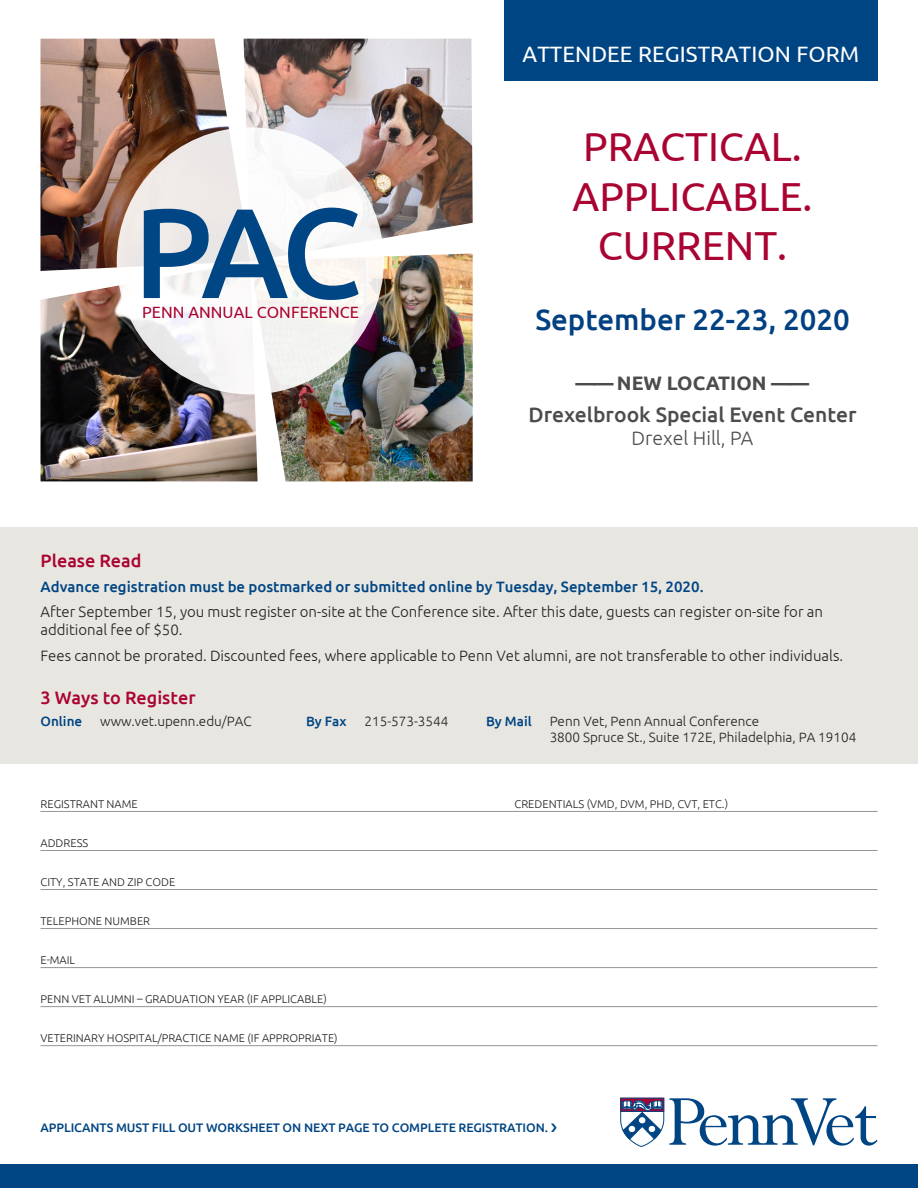
<style>
.page{position:relative;width:918px;height:1188px;background:#fff}
.page>*{position:absolute;margin:0;border:0;box-sizing:border-box;transform-origin:0 0}
.t1{font:500 127.5px "Ubuntu";color:#004684}
.t2{font:40.5px/49.5px "Ubuntu";color:#a90332;text-align:center}
.t3{font:500 29.4px "Ubuntu";color:#014181}
.t4{font:22.2px "Ubuntu";color:#fff}
.t5{font:500 21px "Ubuntu";color:#4b4c4d}
.t6{font:700 19.5px "Ubuntu";color:#4b4c4d}
.t7{font:300 19.5px "Ubuntu";color:#4b4c4d}
.text_Frutiger_light{font:500 18px "Ubuntu";color:#a90332}
.t8{font:16.35px "Ubuntu";color:#a90332}
.text_Frutiger_bold_8{font:300 15px/18px "Ubuntu";color:#231f20}
.text_Frutiger_bold_8-2{font:500 15px "Ubuntu";color:#004583}
.text_Frutiger_bold_8-3{font:300 13.5px/15.8px "Ubuntu";color:#231f20}
.text_Frutiger_bold_8-4{font:500 13.5px "Ubuntu";color:#004583}
.text_Frutiger_light-2{font:500 12.3px "Ubuntu";letter-spacing:-.005em;color:#004583}
.text_Frutiger_light-3{font:300 11.25px "Ubuntu";color:#231f20}
.text_Frutiger_light-4{font:300 11.25px "Ubuntu";color:#231f20}
</style>
<div class="page">
<hr style="left:40px;top:811px;width:838px;height:1px;background:#939598">
<hr style="left:40px;top:850px;width:838px;height:1px;background:#939598">
<hr style="left:40px;top:889px;width:838px;height:1px;background:#939598">
<hr style="left:40px;top:928px;width:838px;height:1px;background:#939598">
<hr style="left:40px;top:967px;width:838px;height:1px;background:#939598">
<hr style="left:40px;top:1006px;width:838px;height:1px;background:#939598">
<hr style="left:40px;top:1045px;width:838px;height:1px;background:#939598">
<svg style="left:620px;top:1097px;width:258px;height:50px"></svg>
<div style="left:0;top:527px;width:918px;height:237px;background:#e8e6e1"></div>
<div style="left:0;top:1164px;width:918px;height:24px;background:#004583"></div>
<div style="left:504px;top:0;width:374px;height:81px;background:#004583"></div>
<img style="left:40px;top:285px;width:210px;height:196px">
<img style="left:250px;top:261px;width:223px;height:220px">
<img style="left:250px;top:39px;width:223px;height:222px">
<img style="left:40px;top:39px;width:210px;height:232px">
<div style="left:117px;top:127px;width:267px;height:267px;background:linear-gradient(to bottom,#f5f2f1,#f6f5f4);border-radius:50%"></div>
<p class="t1" style="left:133px;top:172px;width:230px">PAC</p>
<p class="t8" style="left:142px;top:302px;width:218px">PENN ANNUAL CONFERENCE</p>
<p class="t4" style="left:523px;top:41px;width:338px">ATTENDEE REGISTRATION FORM</p>
<p class="t2" style="left:572px;top:121px;width:242px">PRACTICAL.<br>APPLICABLE.<br>CURRENT.</p>
<p class="t3" style="left:535px;top:301px;width:316px">September 22-23, 2020</p>
<p class="t6" style="left:576px;top:371px;width:235px">—— NEW LOCATION ——</p>
<p class="t5" style="left:528px;top:401px;width:330px">Drexelbrook Special Event Center</p>
<p class="t7" style="left:632px;top:427px;width:123px">Drexel Hill, PA</p>
<p class="text_Frutiger_light" style="left:40px;top:549px;width:103px">Please Read</p>
<p class="text_Frutiger_bold_8-2" style="left:40px;top:577px;width:665px">Advance registration must be postmarked or submitted online by Tuesday, September 15, 2020.</p>
<p class="text_Frutiger_bold_8" style="left:40px;top:602px;width:784px">After September 15, you must register on-site at the Conference site. After this date, guests can register on-site for an additional fee of $50.</p>
<p class="text_Frutiger_bold_8" style="left:40px;top:646px;width:804px">Fees cannot be prorated. Discounted fees, where applicable to Penn Vet alumni, are not transferable to other individuals.</p>
<p class="text_Frutiger_light" style="left:40px;top:686px;width:157px">3 Ways to Register</p>
<p class="text_Frutiger_bold_8-4" style="left:40px;top:713px;width:43px">Online</p>
<p class="text_Frutiger_bold_8-3" style="left:100px;top:713px;width:153px">www.vet.upenn.edu/PAC</p>
<p class="text_Frutiger_bold_8-4" style="left:306px;top:713px;width:42px">By Fax</p>
<p class="text_Frutiger_bold_8-3" style="left:365px;top:713px;width:85px">215-573-3544</p>
<p class="text_Frutiger_bold_8-4" style="left:486px;top:713px;width:47px">By Mail</p>
<p class="text_Frutiger_bold_8-3" style="left:550px;top:713px;width:308px">Penn Vet, Penn Annual Conference<br>3800 Spruce St., Suite 172E, Philadelphia, PA 19104</p>
<p class="text_Frutiger_light-3" style="left:40px;top:797px;width:99px">REGISTRANT NAME</p>
<p class="text_Frutiger_light-3" style="left:514px;top:797px;width:215px">CREDENTIALS (VMD, DVM, PHD, CVT, ETC.)</p>
<p class="text_Frutiger_light-3" style="left:40px;top:836px;width:49px">ADDRESS</p>
<p class="text_Frutiger_light-3" style="left:40px;top:875px;width:136px">CITY, STATE AND ZIP CODE</p>
<p class="text_Frutiger_light-4" style="left:40px;top:914px;width:111px">TELEPHONE NUMBER</p>
<p class="text_Frutiger_light-3" style="left:40px;top:953px;width:36px">E-MAIL</p>
<p class="text_Frutiger_light-3" style="left:40px;top:992px;width:288px">PENN VET ALUMNI – GRADUATION YEAR (IF APPLICABLE)</p>
<p class="text_Frutiger_light-4" style="left:40px;top:1031px;width:299px">VETERINARY HOSPITAL/PRACTICE NAME (IF APPROPRIATE)</p>
<p class="text_Frutiger_light-2" style="left:40px;top:1120px;width:509px">APPLICANTS MUST FILL OUT WORKSHEET ON NEXT PAGE TO COMPLETE REGISTRATION.</p>
</div>
